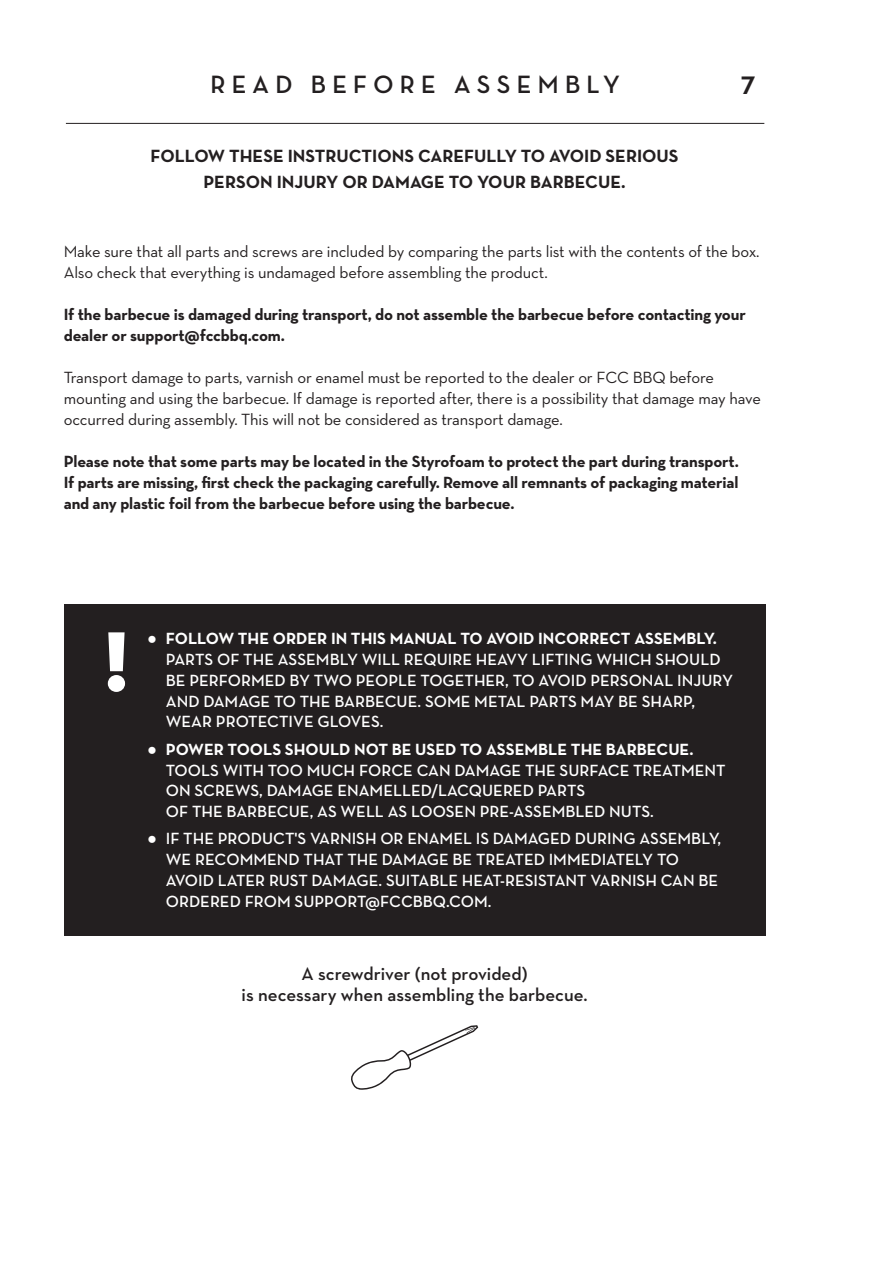
<style>
.page{position:relative;width:893px;height:1263px;background:#fff}
.page>*{position:absolute;margin:0;border:0;box-sizing:border-box;transform-origin:0 0}
.MT_NEGATIC{font:86.4px "Neutra Disp Titling";color:#fff}
.t1{font:700 33px "Neutra Disp";color:#231f20}
.topptekst_sider{font:700 25.5px "Neutra Disp";letter-spacing:.25em;color:#231f20}
.innhold_liten{font:600 18.75px "Neutra Text";color:#231f20}
.advarsel_STOR{font:700 18px/25.5px "Neutra Text";color:#231f20;text-align:center}
.t2{font:600 16.5px/20.7px "Neutra Text";color:#fff}
.Brødtekst_read_caref{font:16.5px/21px "Neutra Text";letter-spacing:-.01em;color:#231f20}
.Brødtekst_read_caref-2{font:700 16.5px/21px "Neutra Text";letter-spacing:-.01em;color:#231f20}
.s1{font-family:"Arial Narrow";font-weight:400}
.s2{font-weight:700}
</style>
<div class="page">
<hr style="left:66px;top:123px;width:698px;height:1px;background:#231f20">
<svg style="left:351px;top:1025px;width:127px;height:65px"></svg>
<div style="left:64px;top:604px;width:701px;height:331px;background:#231f20"></div>
<p class="topptekst_sider" style="left:210px;top:70px;width:411px">READ BEFORE ASSEMBLY</p>
<p class="advarsel_STOR" style="left:151px;top:143px;width:529px">FOLLOW THESE INSTRUCTIONS CAREFULLY TO AVOID SERIOUS<br>PERSON INJURY OR DAMAGE TO YOUR BARBECUE.</p>
<h2 class="t1" style="left:741px;top:64px;width:16px">7</h2>
<p class="Brødtekst_read_caref" style="left:64px;top:240px;width:697px">Make sure that all parts and screws are included by comparing the parts list with the contents of the box.<br>Also check that everything is undamaged before assembling the product.</p>
<p class="Brødtekst_read_caref-2" style="left:64px;top:303px;width:683px">If the barbecue is damaged during transport, do not assemble the barbecue before contacting your dealer or support@fccbbq.com.</p>
<p class="Brødtekst_read_caref" style="left:64px;top:366px;width:699px">Transport damage to parts, varnish or enamel must be reported to the dealer or FCC BBQ before mounting and using the barbecue. If damage is reported after, there is a possibility that damage may have occurred during assembly. This will not be considered as transport damage.</p>
<p class="Brødtekst_read_caref-2" style="left:64px;top:450px;width:677px;text-align:justify">Please note that some parts may be located in the Styrofoam to protect the part during transport.<br>If parts are missing, first check the packaging carefully. Remove all remnants of packaging material and any plastic foil from the barbecue before using the barbecue.</p>
<p class="MT_NEGATIC" style="left:103px;top:607px;width:28px">!</p>
<p class="t2" style="left:166px;top:628px;width:569px;text-indent:-19px"><span class="s1">●</span> <span class="s2">FOLLOW THE ORDER IN THIS MANUAL TO AVOID INCORRECT ASSEMBLY.<br></span>PARTS OF THE ASSEMBLY WILL REQUIRE HEAVY LIFTING WHICH SHOULD BE PERFORMED BY TWO PEOPLE TOGETHER, TO AVOID PERSONAL INJURY AND DAMAGE TO THE BARBECUE. SOME METAL PARTS MAY BE SHARP, WEAR PROTECTIVE GLOVES.</p>
<p class="t2" style="left:166px;top:738px;width:561px;text-indent:-19px"><span class="s1">●</span> <span class="s2">POWER TOOLS SHOULD NOT BE USED TO ASSEMBLE THE BARBECUE.<br></span>TOOLS WITH TOO MUCH FORCE CAN DAMAGE THE SURFACE TREATMENT ON SCREWS, DAMAGE ENAMELLED/LACQUERED PARTS<br>OF THE BARBECUE, AS WELL AS LOOSEN PRE-ASSEMBLED NUTS.</p>
<p class="t2" style="left:166px;top:828px;width:557px;text-indent:-19px"><span class="s1">●</span> IF THE PRODUCT'S VARNISH OR ENAMEL IS DAMAGED DURING ASSEMBLY, WE RECOMMEND THAT THE DAMAGE BE TREATED IMMEDIATELY TO AVOID LATER RUST DAMAGE. SUITABLE HEAT-RESISTANT VARNISH CAN BE ORDERED FROM SUPPORT@FCCBBQ.COM.</p>
<p class="innhold_liten" style="left:301px;top:962px;width:228px">A screwdriver (not provided)</p>
<p class="innhold_liten" style="left:242px;top:983px;width:347px">is necessary when assembling the barbecue.</p>
</div>
